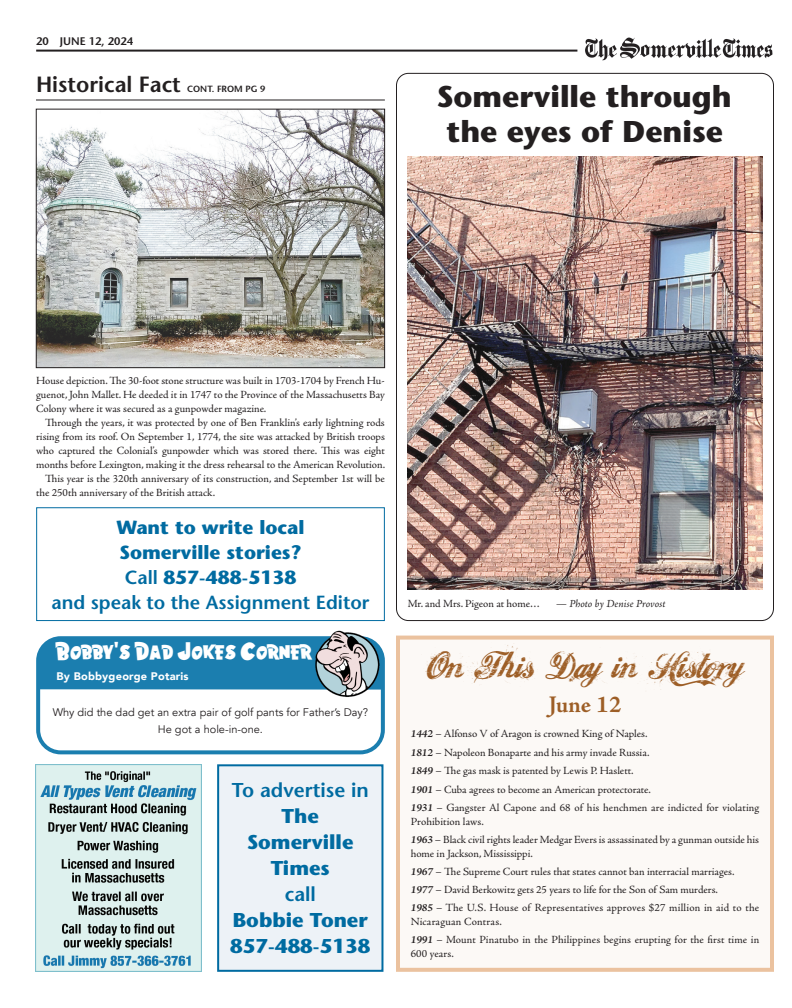
<style>
.page{position:relative;width:792px;height:1008px;background:#fff}
.page>*{position:absolute;margin:0;border:0;box-sizing:border-box;transform-origin:0 0}
.Comment{font:40px "Hawaii Lover";color:#9d5e26}
.Comment-2{font:700 30px "Stone Sans Std";color:#231f20}
.Body_No_Indent{font:700 24px "Adobe Jenson Pro";letter-spacing:-.005em;color:#9d5e26}
.Jump_Head{font:600 22px "Stone Sans Std";color:#231f20}
.Body{font:21px "Hawaiian Punk";letter-spacing:.01em;color:#fff}
.t1{font:700 20px "Stone Sans Std";color:#006ba1}
.t2{font:600 20px "Stone Sans Std";color:#006ba1}
.t3{font:700 19px "Stone Sans Std";color:#006ba1}
.t4{font:600 19px "Stone Sans Std";color:#006ba1}
.Body_No_Indent-2{font:11px/14px "Adobe Jenson Pro";color:#231f20}
.Body-2{font:11px/14px "Adobe Jenson Pro";letter-spacing:-.005em;color:#231f20;text-align:justify}
.Body_No_Indent-3{font:11px "Avenir";color:#231f20}
.Body_No_Indent-4{font:italic 11px "Adobe Jenson Pro";letter-spacing:-.005em;color:#231f20}
.Body-3{font:900 11px "Avenir";letter-spacing:.02em;color:#fff}
.Folio{font:600 11px "Stone Sans Std";color:#231f20}
.Jump_Head-2{font:600 9px "Stone Sans Std";color:#231f20}
.s1{color:#fff}
.s2{font-weight:600}
.s3{font-family:"Bauhaus 93"}
.s4{font-weight:700;font-style:italic}
</style>
<div class="page">
<hr style="left:36px;top:50px;width:541px;height:2px;background:#231f20">
<img style="left:585px;top:37px;width:188px;height:24px">
<img style="left:36px;top:764px;width:166px;height:207px">
<div style="left:218px;top:765px;width:164px;height:206px;background:#edf2f7"></div>
<div style="left:217px;top:764px;width:166px;height:208px;border:2px solid #006ba1"></div>
<div style="left:398px;top:638px;width:374px;height:332px;background:#fcf9f6"></div>
<div style="left:396px;top:636px;width:378px;height:336px;border:4px solid #ebc29f"></div>
<div style="left:36px;top:636px;width:349px;height:118px;border:4px solid #1b7eaf;border-radius:22px"></div>
<div style="left:38px;top:639px;width:345px;height:51px;background:#1b7eaf"></div>
<img style="left:314px;top:630px;width:66px;height:67px">
<hr style="left:36px;top:100px;width:349px;height:1px;background:#231f20">
<img style="left:38px;top:111px;width:345px;height:255px">
<div style="left:36px;top:109px;width:349px;height:259px;border:1px solid #231f20"></div>
<div style="left:36px;top:507px;width:349px;height:114px;border:1px solid #006ba1"></div>
<img style="left:408px;top:157px;width:354px;height:433px">
<p class="Folio" style="left:36px;top:34px;width:98px">20<span class="s1">••</span>JUNE 12, 2024</p>
<p class="Jump_Head" style="left:36px;top:71px;width:146px">Historical Fact</p>
<p class="Jump_Head-2" style="left:187px;top:83px;width:80px">CONT. FROM PG 9</p>
<p class="Comment-2" style="left:437px;top:78px;width:296px">Somerville through</p>
<p class="Comment-2" style="left:447px;top:113px;width:278px">the eyes of Denise</p>
<p class="Body_No_Indent-2" style="left:36px;top:374px;width:350px;text-align:justify">House depiction. The 30-foot stone structure was built in 1703-1704 by French Hu&shy;guenot, John Mallet. He deeded it in 1747 to the Province of the Massachusetts Bay Colony where it was secured as a gunpowder magazine.</p>
<p class="Body-2" style="left:36px;top:416px;width:351px;text-indent:9px">Through the years, it was protected by one of Ben Franklin’s early lightning rods rising from its roof. On September 1, 1774, the site was attacked by British troops who captured the Colonial’s gunpowder which was stored there. This was eight months before Lexington, making it the dress rehearsal to the American Revolution.</p>
<p class="Body-2" style="left:36px;top:472px;width:350px;text-indent:9px">This year is the 320th anniversary of its construction, and September 1st will be the 250th anniversary of the British attack.</p>
<p class="t3" style="left:116px;top:516px;width:190px">Want to write local</p>
<p class="t3" style="left:119px;top:541px;width:184px">Somerville stories?</p>
<p class="t3" style="left:125px;top:566px;width:173px"><span class="s2">Call</span> 857-488-5138</p>
<p class="t4" style="left:52px;top:591px;width:320px">and speak to the Assignment Editor</p>
<p class="Body" style="left:57px;top:640px;width:257px">Bobby<span class="s3">'</span>s Dad Jokes Corner</p>
<p class="Body-3" style="left:57px;top:667px;width:134px">By Bobbygeorge Potaris</p>
<p class="Body_No_Indent-3" style="left:53px;top:706px;width:317px">Why did the dad get an extra pair of golf pants for Father’s Day?</p>
<p class="Body_No_Indent-3" style="left:158px;top:723px;width:107px">He got a hole-in-one.</p>
<p class="t2" style="left:232px;top:778px;width:138px">To advertise in</p>
<p class="t1" style="left:282px;top:805px;width:39px">The</p>
<p class="t1" style="left:247px;top:831px;width:108px">Somerville</p>
<p class="t1" style="left:271px;top:857px;width:61px">Times</p>
<p class="t2" style="left:285px;top:882px;width:33px">call</p>
<p class="t1" style="left:233px;top:909px;width:136px">Bobbie Toner</p>
<p class="t1" style="left:230px;top:935px;width:141px">857-488-5138</p>
<p class="Body_No_Indent-2" style="left:408px;top:597px;width:134px">Mr. and Mrs. Pigeon at home…</p>
<p class="Body_No_Indent-4" style="left:556px;top:597px;width:111px">— Photo by Denise Provost</p>
<p class="Comment" style="left:426px;top:630px;width:340px">On This Dayin History</p>
<p class="Body_No_Indent" style="left:549px;top:691px;width:74px">June 12</p>
<p class="Body_No_Indent-2" style="left:411px;top:727px;width:238px"><span class="s4">1442</span> – Alfonso V of Aragon is crowned King of Naples.</p>
<p class="Body_No_Indent-2" style="left:411px;top:746px;width:240px"><span class="s4">1812</span> – Napoleon Bonaparte and his army invade Russia.</p>
<p class="Body_No_Indent-2" style="left:411px;top:764px;width:224px"><span class="s4">1849</span> – The gas mask is patented by Lewis P. Haslett.</p>
<p class="Body_No_Indent-2" style="left:411px;top:783px;width:242px"><span class="s4">1901</span> – Cuba agrees to become an American protectorate.</p>
<p class="Body_No_Indent-2" style="left:411px;top:801px;width:350px"><span class="s4">1931</span> – Gangster Al Capone and 68 of his henchmen are indicted for violating<br>Prohibition laws.</p>
<p class="Body_No_Indent-2" style="left:411px;top:833px;width:350px"><span class="s4">1963</span> – Black civil rights leader Medgar Evers is assassinated by a gunman outside his home in Jackson, Mississippi.</p>
<p class="Body_No_Indent-2" style="left:411px;top:865px;width:325px"><span class="s4">1967</span> – The Supreme Court rules that states cannot ban interracial marriages.</p>
<p class="Body_No_Indent-2" style="left:411px;top:883px;width:309px"><span class="s4">1977</span> – David Berkowitz gets 25 years to life for the Son of Sam murders.</p>
<p class="Body_No_Indent-2" style="left:411px;top:901px;width:350px"><span class="s4">1985</span> – The U.S. House of Representatives approves $27 million in aid to the<br>Nicaraguan Contras.</p>
<p class="Body_No_Indent-2" style="left:411px;top:933px;width:350px"><span class="s4">1991</span> – Mount Pinatubo in the Philippines begins erupting for the first time in<br>600 years.</p>
</div>
